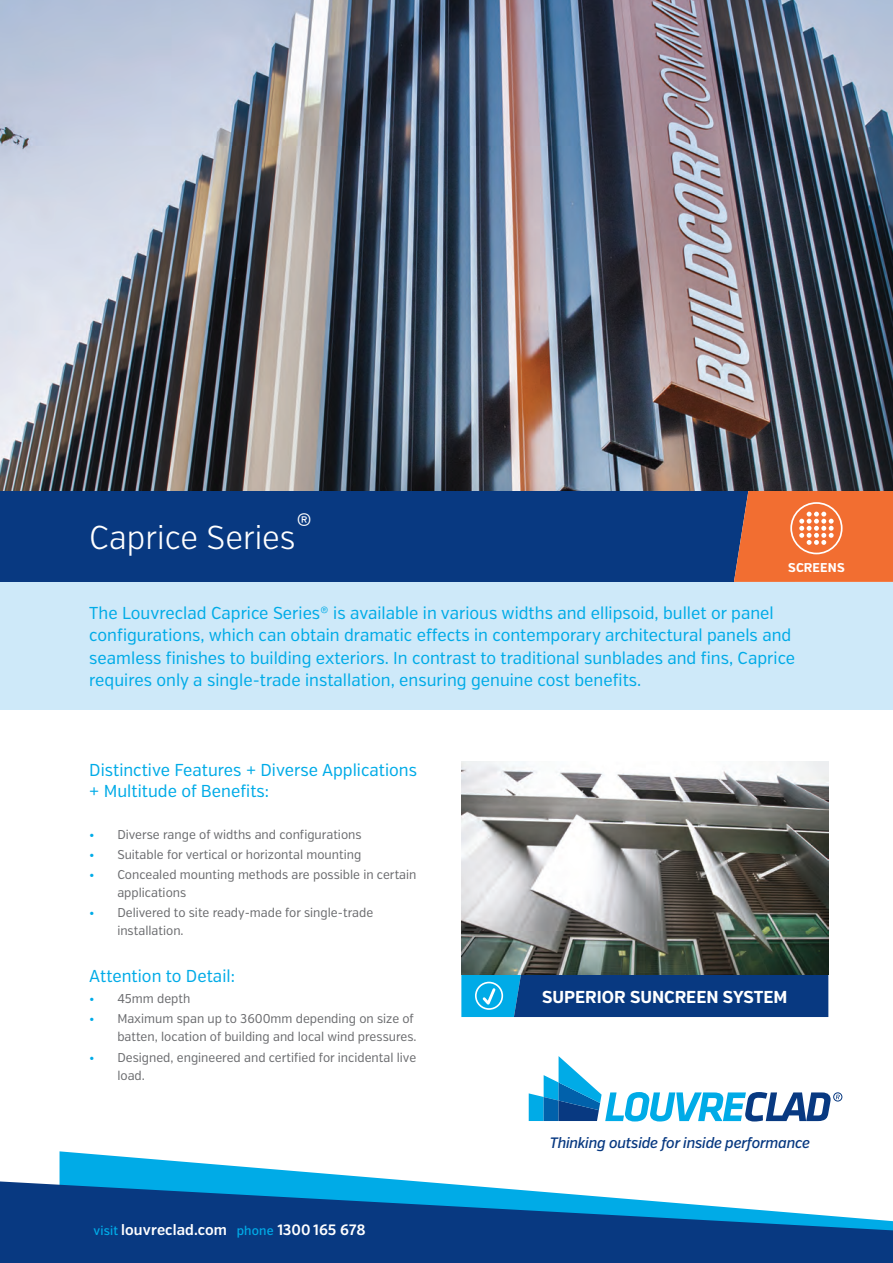
<style>
.page{position:relative;width:893px;height:1263px;background:#fff}
.page>*{position:absolute;margin:0;border:0;box-sizing:border-box;transform-origin:0 0}
.t1{font:300 33px "Verb Cond";color:#fff}
.t2{font:17.25px/22.5px "Verb Cond";color:#00abe7}
.t3{font:700 17.25px "Verb Cond";color:#fff}
.t4{font:italic 500 15px "Verb Cond";letter-spacing:-.015em;color:#083981}
.t5{font:600 15px "Verb Cond";letter-spacing:.005em;color:#fff}
.t6{font:12.75px/18px "Verb Cond";color:#6c6d70}
.t7{font:700 12.75px "Verb Cond";letter-spacing:.015em;color:#fff}
.s1{color:#00abe7}
.s2{font-weight:500;font-size:12.75px;color:#00abe7}
</style>
<div class="page">
<div style="left:0;top:582px;width:893px;height:127px;background:#cee9f9"></div>
<div style="left:0;top:490px;width:795px;height:92px;background:#083981"></div>
<svg style="left:60px;top:1151px;width:353px;height:30px"></svg>
<svg style="left:0;top:1181px;width:893px;height:82px;background:#2766a3"></svg>
<svg style="left:734px;top:490px;width:159px;height:92px;background:#e4713f"></svg>
<svg style="left:529px;top:1056px;width:311px;height:65px"></svg>
<div style="left:833px;top:1092px;width:9px;height:9px;border:1px solid #083981;border-radius:50%"></div>
<svg style="left:461px;top:974px;width:367px;height:43px;background:#0a4a8e"></svg>
<div style="left:475px;top:982px;width:28px;height:28px;border:2px solid #fff;border-radius:50%"></div>
<img style="left:461px;top:762px;width:367px;height:212px">
<img style="left:0;top:0;width:893px;height:490px">
<h1 class="t1" style="left:89px;top:518px;width:225px">Caprice Series®</h1>
<p class="t7" style="left:788px;top:560px;width:58px">SCREENS</p>
<p class="t2" style="left:89px;top:602px;width:707px">The Louvreclad Caprice Series® is available in various widths and ellipsoid, bullet or panel configurations, which can obtain dramatic effects in contemporary architectural panels and seamless finishes to building exteriors. In contrast to traditional sunblades and fins, Caprice requires only a single-trade installation, ensuring genuine cost benefits.</p>
<p class="t2" style="left:89px;top:759px;width:329px;line-height:21.6px">Distinctive Features + Diverse Applications + Multitude of Benefits:</p>
<p class="t6" style="left:89px;top:825px;width:274px"><span class="s1">•</span> Diverse range of widths and configurations</p>
<p class="t6" style="left:89px;top:845px;width:273px"><span class="s1">•</span> Suitable for vertical or horizontal mounting</p>
<p class="t6" style="left:117px;top:866px;width:301px;text-indent:-28px"><span class="s1">•</span> Concealed mounting methods are possible in certain applications</p>
<p class="t6" style="left:117px;top:904px;width:257px;text-indent:-28px"><span class="s1">•</span> Delivered to site ready-made for single-trade installation.</p>
<p class="t2" style="left:89px;top:965px;width:147px">Attention to Detail:</p>
<p class="t6" style="left:89px;top:990px;width:103px"><span class="s1">•</span> 45mm depth</p>
<p class="t6" style="left:89px;top:1010px;width:329px;text-align:right"><span class="s1">•</span> Maximum span up to 3600mm depending on size of batten, location of building and local wind pressures.</p>
<p class="t6" style="left:117px;top:1048px;width:300px;text-indent:-28px"><span class="s1">•</span> Designed, engineered and certified for incidental live load.</p>
<p class="t5" style="left:94px;top:1220px;width:274px"><span class="s2">visit</span> louvreclad.com <span class="s2">phone</span> 1300 165 678</p>
<p class="t3" style="left:542px;top:986px;width:247px">SUPERIOR SUNCREEN SYSTEM</p>
<p class="t4" style="left:550px;top:1134px;width:262px">Thinking outside for inside performance</p>
</div>
